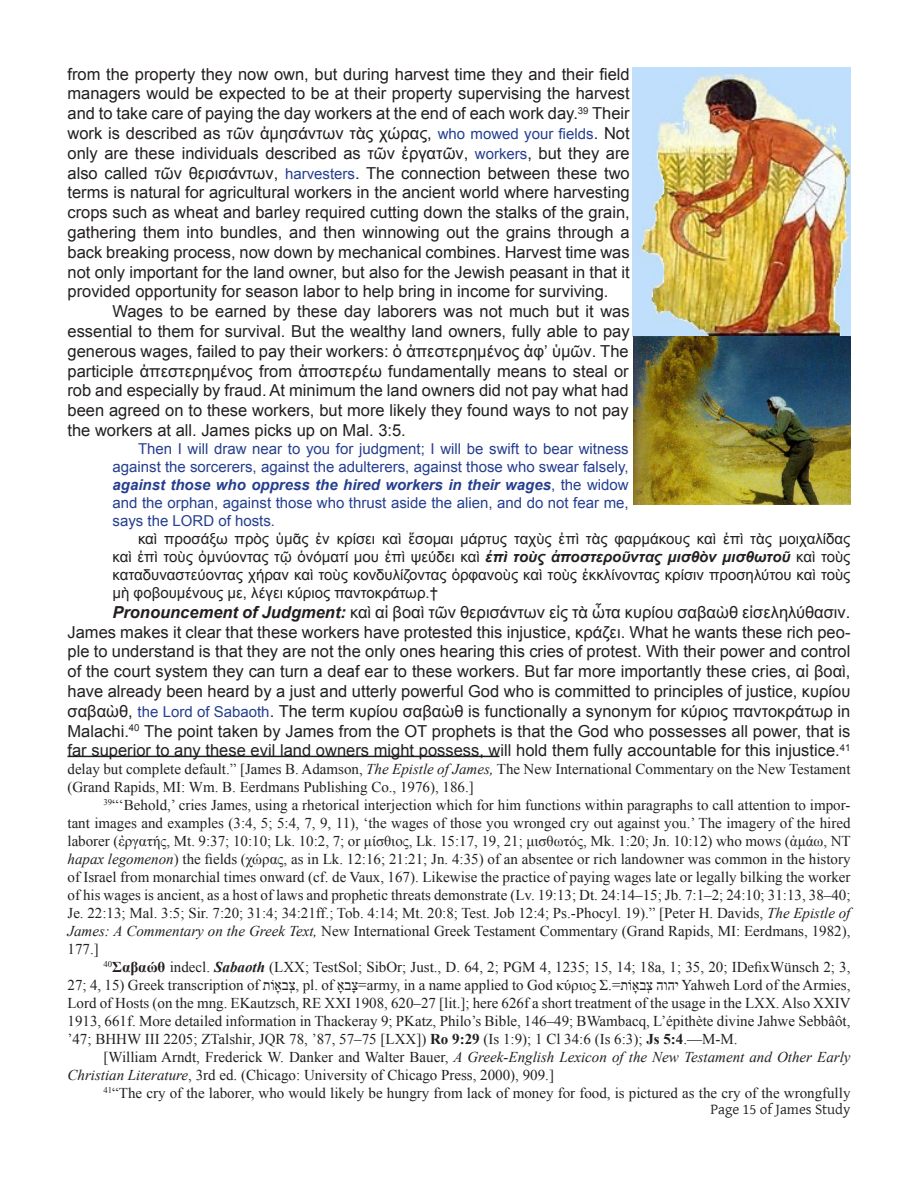
<style>
.page{position:relative;width:918px;height:1188px;background:#fff}
.page>*{position:absolute;margin:0;border:0;box-sizing:border-box;transform-origin:0 0}
.t1{font:16.5px/19.8px "Arial";color:#231f20;text-align:justify}
.Footnote_Text{font:15px/18px "Times New Roman";color:#231f20}
.t2{font:15px/18px "Arial";color:#231f20;text-align:justify}
.t3{font:15px/18px "Arial";color:#253f8e;text-align:justify}
.t4{font:15px "Gentium";color:#231f20}
.s1{font-size:15px;color:#253f8e}
.s2{font-weight:700;font-style:italic}
.s3{font-style:italic}
.s4{font-weight:700}
</style>
<div class="page">
<hr style="left:68px;top:756px;width:432px;height:1px;background:#231f20">
<img style="left:633px;top:68px;width:217px;height:437px">
<p class="t1" style="left:68px;top:64px;width:564px">from the property they now own, but during harvest time they and their field managers would be expected to be at their property supervising the harvest and to take care of paying the day workers at the end of each work day.<sup>39</sup> Their work is described as τῶν ἀμησάντων τὰς χώρας, <span class="s1">who mowed your fields</span>. Not only are these individuals described as τῶν ἐργατῶν, <span class="s1">workers</span>, but they are also called τῶν θερισάντων, <span class="s1">harvesters</span>. The connection between these two terms is natural for agricultural workers in the ancient world where harvesting crops such as wheat and barley required cutting down the stalks of the grain, gathering them into bundles, and then winnowing out the grains through a back breaking process, now down by mechanical combines. Harvest time was not only important for the land owner, but also for the Jewish peasant in that it provided opportunity for season labor to help bring in income for surviving.</p>
<p class="t1" style="left:68px;top:302px;width:564px;text-indent:45px">Wages to be earned by these day laborers was not much but it was essential to them for survival. But the wealthy land owners, fully able to pay generous wages, failed to pay their workers: ὁ ἀπεστερημένος ἀφʼ ὑμῶν. The participle ἀπεστερημένος from ἀποστερέω fundamentally means to steal or rob and especially by fraud. At minimum the land owners did not pay what had been agreed on to these workers, but more likely they found ways to not pay the workers at all. James picks up on Mal. 3:5.</p>
<p class="t3" style="left:112px;top:440px;width:518px;text-indent:26px">Then I will draw near to you for judgment; I will be swift to bear witness against the sorcerers, against the adulterers, against those who swear falsely, <span class="s2">against those who oppress the hired workers in their wages</span>, the widow and the orphan, against those who thrust aside the alien, and do not fear me, says the LORD of hosts.</p>
<p class="t2" style="left:112px;top:530px;width:740px;text-indent:26px">καὶ προσάξω πρὸς ὑμᾶς ἐν κρίσει καὶ ἔσομαι μάρτυς ταχὺς ἐπὶ τὰς φαρμάκους καὶ ἐπὶ τὰς μοιχαλίδας καὶ ἐπὶ τοὺς ὀμνύοντας τῷ ὀνόματί μου ἐπὶ ψεύδει καὶ <span class="s2">ἐπὶ τοὺς ἀποστεροῦντας μισθὸν μισθωτοῦ</span> καὶ τοὺς καταδυναστεύοντας χήραν καὶ τοὺς κονδυλίζοντας ὀρφανοὺς καὶ τοὺς ἐκκλίνοντας κρίσιν προσηλύτου καὶ τοὺς μὴ φοβουμένους με, λέγει κύριος παντοκράτωρ.†</p>
<p class="t1" style="left:68px;top:602px;width:785px;text-indent:45px"><span class="s2">Pronouncement of Judgment:</span> καὶ αἱ βοαὶ τῶν θερισάντων εἰς τὰ ὦτα κυρίου σαβαὼθ εἰσεληλύθασιν.<br>James makes it clear that these workers have protested this injustice, κράζει. What he wants these rich peo&shy;ple to understand is that they are not the only ones hearing this cries of protest. With their power and control of the court system they can turn a deaf ear to these workers. But far more importantly these cries, αἱ βοαὶ, have already been heard by a just and utterly powerful God who is committed to principles of justice, κυρίου σαβαὼθ, <span class="s1">the Lord of Sabaoth</span>. The term κυρίου σαβαὼθ is functionally a synonym for κύριος παντοκράτωρ in Malachi.<sup>40</sup> The point taken by James from the OT prophets is that the God who possesses all power, that is far superior to any these evil land owners might possess, will hold them fully accountable for this injustice.<sup>41</sup></p>
<p class="Footnote_Text" style="left:68px;top:760px;width:785px">delay but complete default.” [James B. Adamson, <span class="s3">The Epistle of James,</span> The New International Commentary on the New Testament (Grand Rapids, MI: Wm. B. Eerdmans Publishing Co., 1976), 186.]</p>
<p class="Footnote_Text" style="left:68px;top:796px;width:785px;text-align:justify;text-indent:36px"><sup>39</sup>“‘Behold,’ cries James, using a rhetorical interjection which for him functions within paragraphs to call attention to impor&shy;tant images and examples (3:4, 5; 5:4, 7, 9, 11), ‘the wages of those you wronged cry out against you.’ The imagery of the hired laborer (ἐργατής, Mt. 9:37; 10:10; Lk. 10:2, 7; or μίσθιος, Lk. 15:17, 19, 21; μισθωτός, Mk. 1:20; Jn. 10:12) who mows (ἀμάω, NT <span class="s3">hapax legomenon</span>) the fields (χώρας, as in Lk. 12:16; 21:21; Jn. 4:35) of an absentee or rich landowner was common in the history of Israel from monarchial times onward (cf. de Vaux, 167). Likewise the practice of paying wages late or legally bilking the worker of his wages is ancient, as a host of laws and prophetic threats demonstrate (Lv. 19:13; Dt. 24:14–15; Jb. 7:1–2; 24:10; 31:13, 38–40; Je. 22:13; Mal. 3:5; Sir. 7:20; 31:4; 34:21ff.; Tob. 4:14; Mt. 20:8; Test. Job 12:4; Ps.-Phocyl. 19).” [Peter H. Davids, <span class="s3">The Epistle of James: A Commentary on the Greek Text,</span> New International Greek Testament Commentary (Grand Rapids, MI: Eerdmans, 1982), 177.]</p>
<p class="Footnote_Text" style="left:68px;top:958px;width:785px;text-align:justify;text-indent:36px"><sup>40</sup><span class="s4">Σαβαώθ</span> indecl. <span class="s2">Sabaoth</span> (LXX; TestSol; SibOr; Just., D. 64, 2; PGM 4, 1235; 15, 14; 18a, 1; 35, 20; IDefixWünsch 2; 3, 27; 4, 15) Greek transcription of תֹאוָבְצ, pl. of אָבָצ=army, in a name applied to God κύριος Σ.=תֹאוָבְצ יהוה Yahweh Lord of the Armies, Lord of Hosts (on the mng. EKautzsch, RE XXI 1908, 620–27 [lit.]; here 626f a short treatment of the usage in the LXX. Also XXIV 1913, 661f. More detailed information in Thackeray 9; PKatz, Philo’s Bible, 146–49; BWambacq, L’épithète divine Jahwe Sebbâôt, ’47; BHHW III 2205; ZTalshir, JQR 78, ’87, 57–75 [LXX]) <span class="s4">Ro 9:29</span> (Is 1:9); 1 Cl 34:6 (Is 6:3); <span class="s4">Js 5:4</span>.—M-M.</p>
<p class="Footnote_Text" style="left:68px;top:1048px;width:785px;text-indent:36px">[William Arndt, Frederick W. Danker and Walter Bauer, <span class="s3">A Greek-English Lexicon of the New Testament and Other Early<br>Christian Literature</span>, 3rd ed. (Chicago: University of Chicago Press, 2000), 909.]</p>
<p class="Footnote_Text" style="left:104px;top:1084px;width:749px"><sup>41</sup>“The cry of the laborer, who would likely be hungry from lack of money for food, is pictured as the cry of the wrongfully</p>
<p class="t4" style="left:710px;top:1098px;width:142px">Page 15 of James Study</p>
</div>
